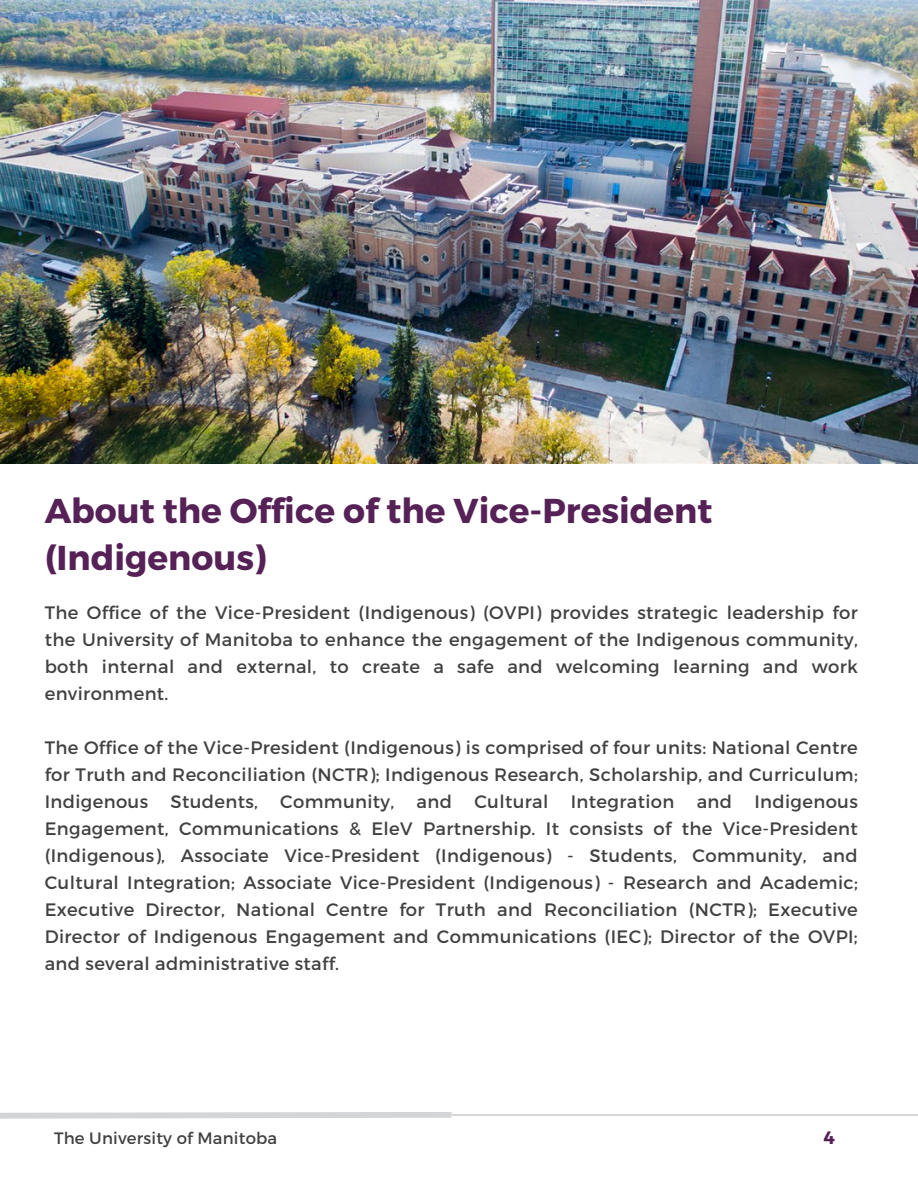
<style>
.page{position:relative;width:918px;height:1188px;background:#fff}
.page>*{position:absolute;margin:0;border:0;box-sizing:border-box;transform-origin:0 0}
.t1{font:700 34.5px/47.2px "Montserrat";color:#552156}
.t2{font:18px/27px "Montserrat";letter-spacing:.02em;color:#414141;text-align:justify}
.t3{font:700 18px "Montserrat";color:#552156}
.t4{font:16.5px "Montserrat";letter-spacing:.01em;color:#414141}
</style>
<div class="page">
<svg style="left:0;top:1112px;width:444px;height:7px;background:#dadbdc"></svg>
<svg style="left:444px;top:1112px;width:474px;height:6px"></svg>
<img style="left:0;top:0;width:918px;height:464px">
<h1 class="t1" style="left:45px;top:485px;width:669px">About the Office of the Vice-President (Indigenous)</h1>
<p class="t2" style="left:45px;top:598px;width:815px">The Office of the Vice-President (Indigenous) (OVPI) provides strategic leadership for the University of Manitoba to enhance the engagement of the Indigenous community, both internal and external, to create a safe and welcoming learning and work environment.</p>
<p class="t2" style="left:45px;top:733px;width:815px">The Office of the Vice-President (Indigenous) is comprised of four units: National Centre for Truth and Reconciliation (NCTR); Indigenous Research, Scholarship, and Curriculum; Indigenous Students, Community, and Cultural Integration and Indigenous Engagement, Communications &amp; EleV Partnership. It consists of the Vice-President (Indigenous), Associate Vice-President (Indigenous) - Students, Community, and Cultural Integration; Associate Vice-President (Indigenous) - Research and Academic; Executive Director, National Centre for Truth and Reconciliation (NCTR); Executive Director of Indigenous Engagement and Communications (IEC); Director of the OVPI; and several administrative staff.</p>
<p class="t4" style="left:54px;top:1128px;width:225px">The University of Manitoba</p>
<p class="t3" style="left:824px;top:1126px;width:13px">4</p>
</div>
